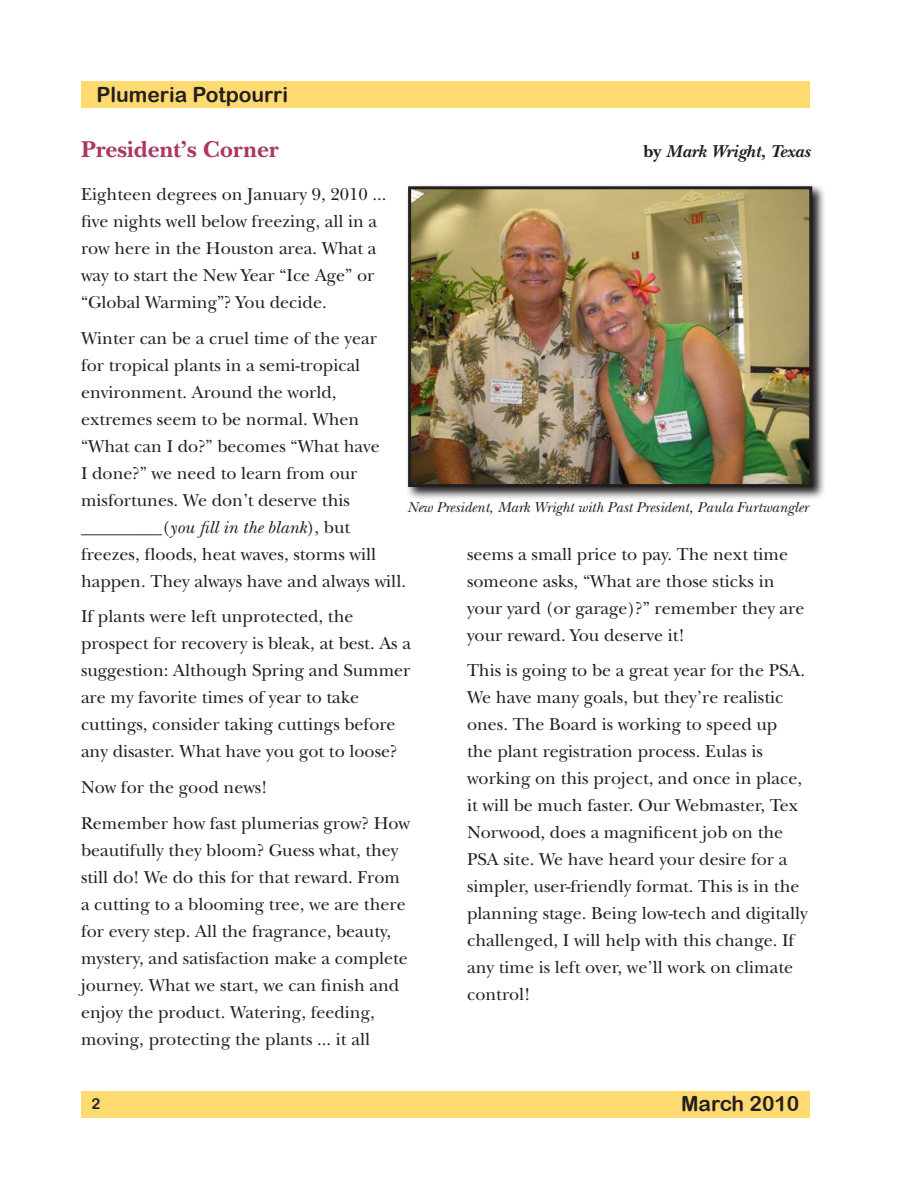
<style>
.page{position:relative;width:918px;height:1188px;background:#fff}
.page>*{position:absolute;margin:0;border:0;box-sizing:border-box;transform-origin:0 0}
.t1{font:700 24px "New Baskerville Std";color:#a93762}
.t2{font:21px "Arial Rounded MT Bold";color:#231f20}
.t3{font:18px/27px "New Baskerville Std";color:#231f20}
.t4{font:italic 700 18px "New Baskerville Std";color:#231f20}
.t5{font:italic 15px "New Baskerville Std";color:#231f20}
.t6{font:15px "Arial Rounded MT Bold";color:#231f20}
.s1{font-style:normal}
.s2{font-style:italic}
</style>
<div class="page">
<div style="left:81px;top:81px;width:729px;height:27px;background:#ffda70"></div>
<div style="left:81px;top:1091px;width:729px;height:27px;background:#ffda70"></div>
<svg style="left:407px;top:185px;width:417px;height:314px;background:#9a9899"></svg>
<img style="left:412px;top:190px;width:396px;height:293px">
<div style="left:408px;top:186px;width:404px;height:301px;border:3px solid #231f20"></div>
<p class="t2" style="left:96px;top:82px;width:193px">Plumeria Potpourri</p>
<h1 class="t1" style="left:81px;top:135px;width:199px">President’s Corner</h1>
<p class="t4" style="left:644px;top:141px;width:168px"><span class="s1">by</span> Mark Wright, Texas</p>
<p class="t3" style="left:81px;top:181px;width:307px">Eighteen degrees on January 9, 2010 ... five nights well below freezing, all in a row here in the Houston area. What a way to start the New Year “Ice Age” or “Global Warming”? You decide.</p>
<p class="t3" style="left:81px;top:325px;width:327px">Winter can be a cruel time of the year<br>for tropical plants in a semi-tropical environment. Around the world, extremes seem to be normal. When “What can I do?” becomes “What have<br>I done?” we need to learn from our misfortunes. We don’t deserve this _________(<span class="s2">you fill in the blank</span>), but freezes, floods, heat waves, storms will happen. They always have and always will.</p>
<p class="t3" style="left:81px;top:603px;width:332px">If plants were left unprotected, the prospect for recovery is bleak, at best. As a suggestion: Although Spring and Summer are my favorite times of year to take cuttings, consider taking cuttings before any disaster. What have you got to loose?</p>
<p class="t3" style="left:81px;top:769px;width:331px;line-height:35.7px">Now for the good news!<br>Remember how fast plumerias grow? How</p>
<p class="t3" style="left:81px;top:836px;width:328px">beautifully they bloom? Guess what, they still do! We do this for that reward. From a cutting to a blooming tree, we are there for every step. All the fragrance, beauty, mystery, and satisfaction make a complete journey. What we start, we can finish and enjoy the product. Watering, feeding, moving, protecting the plants ... it all</p>
<p class="t5" style="left:407px;top:499px;width:402px">New President, Mark Wright with Past President, Paula Furtwangler</p>
<p class="t3" style="left:467px;top:540px;width:339px">seems a small price to pay. The next time someone asks, “What are those sticks in your yard (or garage)?” remember they are your reward. You deserve it!</p>
<p class="t3" style="left:467px;top:657px;width:342px">This is going to be a great year for the PSA.<br>We have many goals, but they’re realistic ones. The Board is working to speed up<br>the plant registration process. Eulas is working on this project, and once in place, it will be much faster. Our Webmaster, Tex Norwood, does a magnificent job on the PSA site. We have heard your desire for a simpler, user-friendly format. This is in the planning stage. Being low-tech and digitally challenged, I will help with this change. If any time is left over, we’ll work on climate control!</p>
<p class="t6" style="left:92px;top:1094px;width:10px">2</p>
<p class="t2" style="left:681px;top:1091px;width:120px">March 2010</p>
</div>
